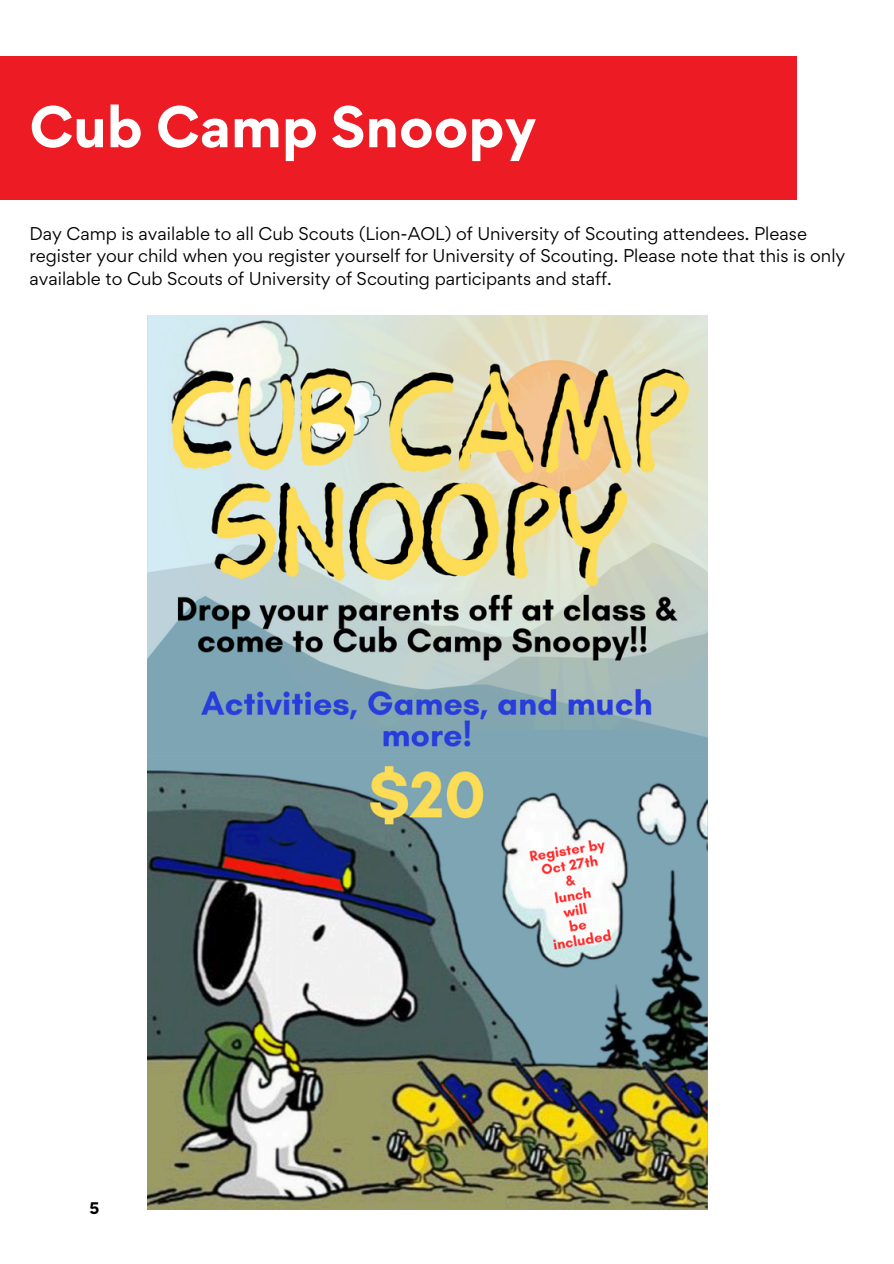
<style>
.page{position:relative;width:894px;height:1264px;background:#fff}
.page>*{position:absolute;margin:0;border:0;box-sizing:border-box;transform-origin:0 0}
.t1{font:700 52.5px "Gordita";color:#fff}
.t2{font:16.5px/22.5px "Gordita";color:#000}
.t3{font:700 15px "Gordita";color:#000}
</style>
<div class="page">
<div style="left:0;top:56px;width:796px;height:143px;background:#ec1b24"></div>
<img style="left:148px;top:315px;width:559px;height:894px">
<p class="t1" style="left:29px;top:91px;width:508px">Cub Camp Snoopy</p>
<p class="t2" style="left:29px;top:222px;width:817px">Day Camp is available to all Cub Scouts (Lion-AOL) of University of Scouting attendees. Please register your child when you register yourself for University of Scouting. Please note that this is only available to Cub Scouts of University of Scouting participants and staff.</p>
<p class="t3" style="left:89px;top:1198px;width:11px">5</p>
</div>
